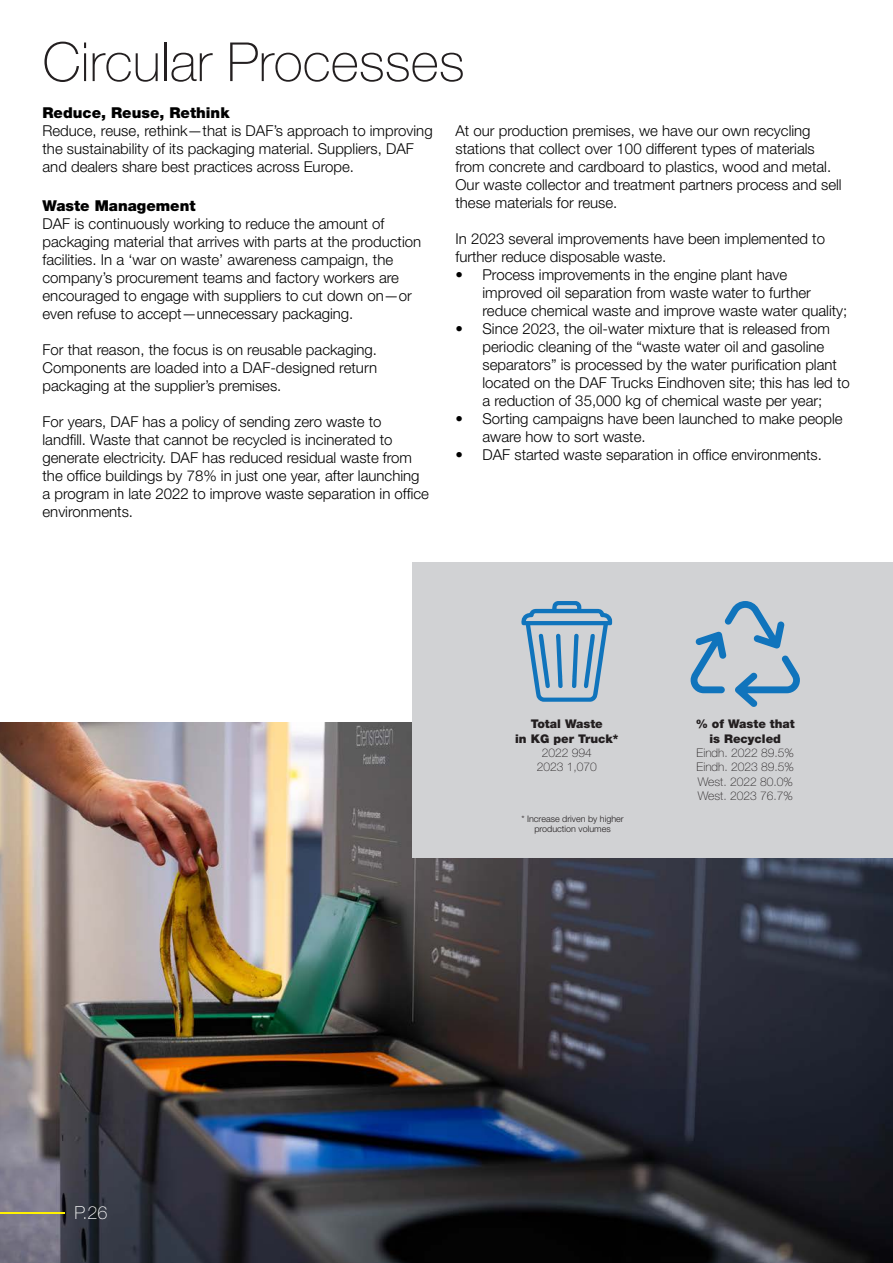
<style>
.page{position:relative;width:893px;height:1263px;background:#fff}
.page>*{position:absolute;margin:0;border:0;box-sizing:border-box;transform-origin:0 0}
.t1{font:100 54px "Helvetica Neue LT Pro";color:#231f20}
.t2{font:100 18px "Helvetica Neue LT Pro";color:#fff}
.t3{font:300 15px/18px "Helvetica Neue LT Pro";color:#000}
.t4{font:900 12px/14.4px "Helvetica Neue LT Pro";color:#231f20;text-align:center}
.t5{font:100 12px/14.4px "Helvetica Neue LT Pro";color:#231f20}
.t6{font:300 9px/10.8px "Helvetica Neue LT Pro";color:#231f20;text-align:center}
.s1{font-weight:900}
.s2{font-weight:100}
</style>
<div class="page">
<img style="left:0;top:722px;width:893px;height:541px">
<div style="left:412px;top:562px;width:481px;height:296px;background:#d1d2d4"></div>
<svg style="left:690px;top:601px;width:110px;height:106px"></svg>
<svg style="left:521px;top:601px;width:91px;height:101px"></svg>
<hr style="left:892px;top:562px;width:1px;height:296px;background:#01649a">
<hr style="left:0;top:1212px;width:65px;height:2px;background:#fff101">
<p class="t1" style="left:43px;top:31px;width:424px">Circular Processes</p>
<p class="t3" style="left:43px;top:103px;width:392px"><span class="s1">Reduce, Reuse, Rethink<br></span>Reduce, reuse, rethink—that is DAF’s approach to improving the sustainability of its packaging material. Suppliers, DAF and dealers share best practices across Europe.</p>
<p class="t3" style="left:43px;top:197px;width:380px"><span class="s1">Waste Management<br></span>DAF is continuously working to reduce the amount of packaging material that arrives with parts at the production facilities. In a ‘war on waste’ awareness campaign, the company’s procurement teams and factory workers are encouraged to engage with suppliers to cut down on—or even refuse to accept—unnecessary packaging.</p>
<p class="t3" style="left:43px;top:341px;width:336px;text-align:justify">For that reason, the focus is on reusable packaging.<br>Components are loaded into a DAF-designed return packaging at the supplier’s premises.</p>
<p class="t3" style="left:43px;top:413px;width:388px">For years, DAF has a policy of sending zero waste to<br>landfill. Waste that cannot be recycled is incinerated to generate electricity. DAF has reduced residual waste from the office buildings by 78% in just one year, after launching a program in late 2022 to improve waste separation in office environments.</p>
<p class="t3" style="left:455px;top:121px;width:388px">At our production premises, we have our own recycling stations that collect over 100 different types of materials from concrete and cardboard to plastics, wood and metal.<br>Our waste collector and treatment partners process and sell these materials for reuse.</p>
<p class="t3" style="left:455px;top:229px;width:371px">In 2023 several improvements have been implemented to further reduce disposable waste.</p>
<p class="t3" style="left:482px;top:265px;width:366px;text-indent:-27px">• Process improvements in the engine plant have improved oil separation from waste water to further reduce chemical waste and improve waste water quality;</p>
<p class="t3" style="left:482px;top:319px;width:369px;text-indent:-27px">• Since 2023, the oil-water mixture that is released from periodic cleaning of the “waste water oil and gasoline separators” is processed by the water purification plant located on the DAF Trucks Eindhoven site; this has led to a reduction of 35,000 kg of chemical waste per year;</p>
<p class="t3" style="left:482px;top:409px;width:362px;text-indent:-27px">• Sorting campaigns have been launched to make people aware how to sort waste.</p>
<p class="t3" style="left:455px;top:445px;width:368px">• DAF started waste separation in office environments.</p>
<p class="t2" style="left:74px;top:1202px;width:35px">P.26</p>
<p class="t4" style="left:515px;top:717px;width:105px">Total Waste<br>in KG per Truck*<br><span class="s2">2022 994</span></p>
<p class="t5" style="left:537px;top:760px;width:62px">2023 1,070</p>
<p class="t6" style="left:521px;top:813px;width:104px">* Increase driven by higher production volumes</p>
<p class="t4" style="left:696px;top:717px;width:101px">% of Waste that is Recycled<br><span class="s2">Eindh. 2022 89.5%</span></p>
<p class="t5" style="left:697px;top:760px;width:99px">Eindh. 2023 89.5%</p>
<p class="t5" style="left:698px;top:774px;width:96px">West. 2022 80.0%<br>West. 2023 76.7%</p>
</div>
